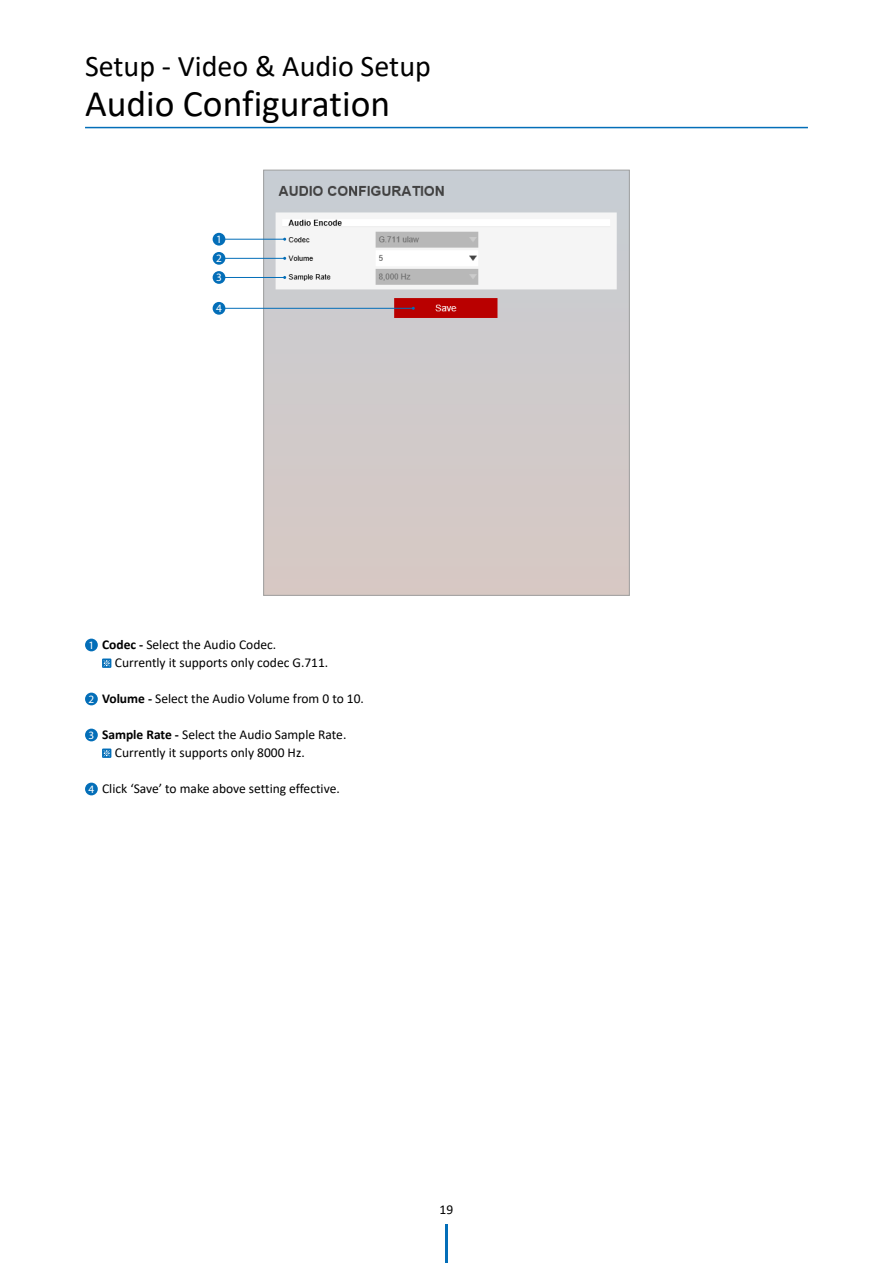
<style>
.page{position:relative;width:893px;height:1263px;background:#fff}
.page>*{position:absolute;margin:0;border:0;box-sizing:border-box;transform-origin:0 0}
.t1{font:37.5px "Calibri";color:#000}
.t2{font:30px "Calibri";color:#000}
.t3{font:13.5px/18px "Calibri";color:#000}
.t4{font:11.25px/19.2px "Myriad Pro";color:#fff;text-align:justify}
.s1{font-family:"Myriad Pro";font-size:11.25px;color:#fff}
.s2{font-weight:700}
</style>
<div class="page">
<hr style="left:85px;top:127px;width:723px;height:1px;background:#036eb8">
<hr style="left:445px;top:1225px;width:3px;height:38px;background:#036eb8">
<img style="left:265px;top:172px;width:363px;height:422px">
<div style="left:263px;top:170px;width:367px;height:426px;border:1px solid #9fa0a0"></div>
<div style="left:85px;top:639px;width:13px;height:12px;background:#036eb8;border-radius:50%"></div>
<svg style="left:102px;top:658px;width:9px;height:10px"></svg>
<svg style="left:103px;top:660px;width:7px;height:6px"></svg>
<div style="left:85px;top:693px;width:13px;height:12px;background:#036eb8;border-radius:50%"></div>
<div style="left:85px;top:729px;width:13px;height:12px;background:#036eb8;border-radius:50%"></div>
<svg style="left:102px;top:748px;width:9px;height:10px"></svg>
<svg style="left:103px;top:750px;width:7px;height:6px"></svg>
<div style="left:85px;top:783px;width:13px;height:12px;background:#036eb8;border-radius:50%"></div>
<hr style="left:219px;top:239px;width:66px;height:1px;background:#036eb8">
<div style="left:213px;top:233px;width:12px;height:13px;background:#036eb8;border-radius:50%"></div>
<hr style="left:219px;top:258px;width:66px;height:1px;background:#036eb8">
<div style="left:213px;top:252px;width:12px;height:13px;background:#036eb8;border-radius:50%"></div>
<hr style="left:219px;top:277px;width:66px;height:1px;background:#036eb8">
<div style="left:213px;top:271px;width:12px;height:13px;background:#036eb8;border-radius:50%"></div>
<hr style="left:219px;top:308px;width:194px;height:1px;background:#036eb8">
<div style="left:213px;top:302px;width:12px;height:13px;background:#036eb8;border-radius:50%"></div>
<h2 class="t2" style="left:85px;top:45px;width:347px">Setup - Video &amp; Audio Setup</h2>
<h1 class="t1" style="left:85px;top:77px;width:307px">Audio Configuration</h1>
<p class="t4" style="left:216px;top:229px;width:7px">1<br>2<br>3</p>
<p class="t4" style="left:216px;top:299px;width:7px">4</p>
<p class="t3" style="left:115px;top:635px;width:215px;text-indent:-26px"><span class="s1">1</span> <span class="s2">Codec -</span> Select the Audio Codec.<br>Currently it supports only codec G.711.</p>
<p class="t3" style="left:89px;top:689px;width:277px"><span class="s1">2</span> <span class="s2">Volume -</span> Select the Audio Volume from 0 to 10.</p>
<p class="t3" style="left:115px;top:725px;width:233px;text-indent:-26px"><span class="s1">3</span> <span class="s2">Sample Rate -</span> Select the Audio Sample Rate.<br>Currently it supports only 8000 Hz.</p>
<p class="t3" style="left:89px;top:779px;width:253px"><span class="s1">4</span> Click ‘Save’ to make above setting effective.</p>
<p class="t3" style="left:440px;top:1201px;width:15px">19</p>
</div>
